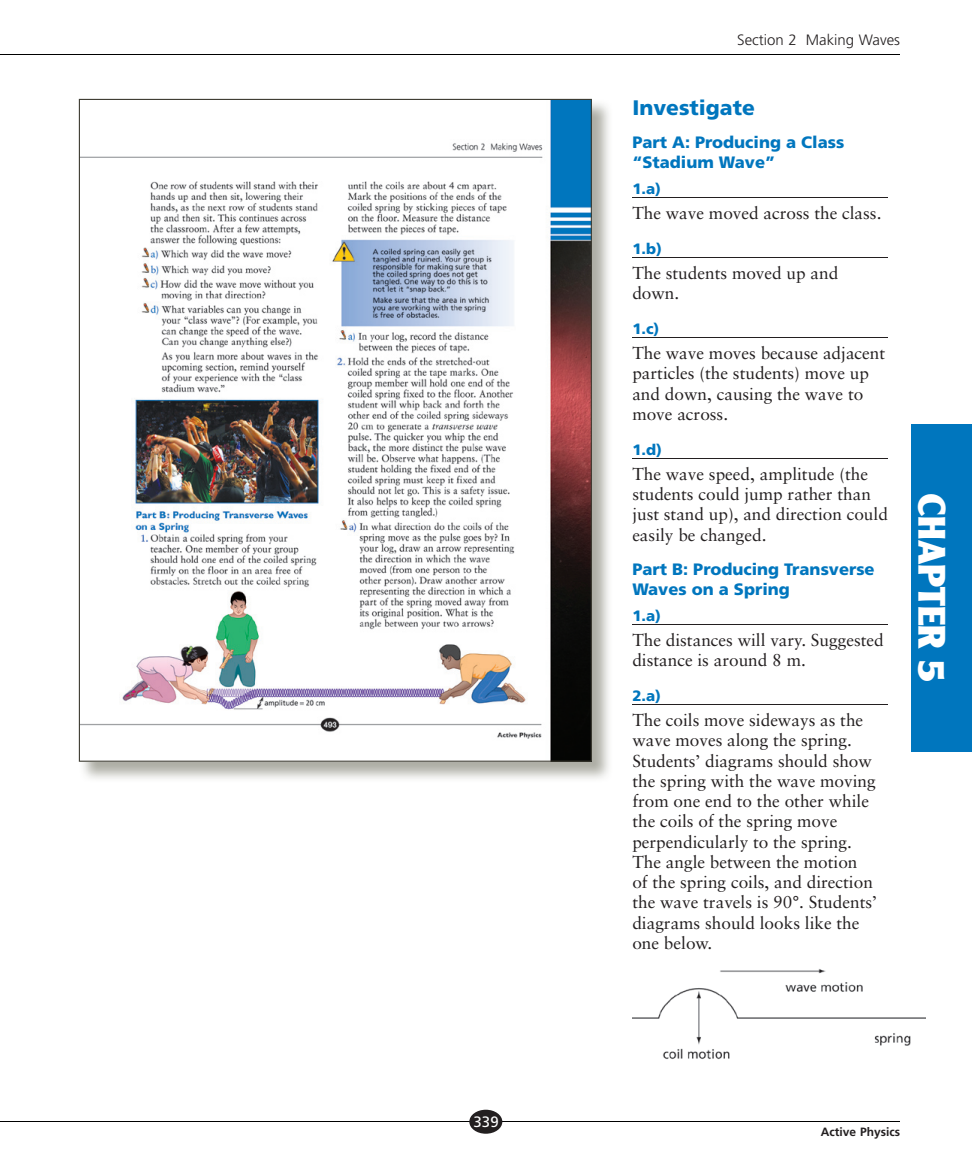
<style>
.page{position:relative;width:972px;height:1175px;background:#fff}
.page>*{position:absolute;margin:0;border:0;box-sizing:border-box;transform-origin:0 0}
.t1{font:900 37.5px "Clearface Gothic LH";color:#fff}
.t2{font:900 21px "Frutiger";color:#0076be}
.t3{font:17.25px/20.2px "Sabon";color:#231f20}
.t4{font:900 16.5px/19.5px "Frutiger";color:#0076be}
.t5{font:900 15px "Frutiger";color:#0076be}
.t6{font:300 15px "Frutiger";color:#231f20}
.t7{font:15px "Frutiger";color:#fff}
.t8{font:700 12px "Frutiger";color:#231f20}
</style>
<div class="page">
<hr style="left:0;top:1120px;width:900px;height:1px;background:#000">
<hr style="left:0;top:54px;width:900px;height:1px;background:#000">
<div style="left:469px;top:1109px;width:33px;height:24px;background:#231f20;border-radius:50%"></div>
<div style="left:911px;top:424px;width:61px;height:327px;background:#0076be"></div>
<hr style="left:632px;top:197px;width:256px;height:1px;background:#231f20">
<hr style="left:632px;top:257px;width:256px;height:1px;background:#231f20">
<hr style="left:632px;top:337px;width:256px;height:1px;background:#231f20">
<hr style="left:632px;top:458px;width:256px;height:1px;background:#231f20">
<hr style="left:632px;top:624px;width:256px;height:1px;background:#231f20">
<hr style="left:632px;top:704px;width:256px;height:1px;background:#231f20">
<img style="left:632px;top:969px;width:294px;height:91px">
<img style="left:79px;top:103px;width:530px;height:676px">
<svg style="left:79px;top:99px;width:513px;height:662px"></svg>
<p class="t7" style="left:474px;top:1112px;width:27px">339</p>
<p class="t6" style="left:737px;top:31px;width:164px">Section 2 Making Waves</p>
<p class="t2" style="left:632px;top:95px;width:124px">Investigate</p>
<p class="t4" style="left:632px;top:132px;width:214px">Part A: Producing a Class “Stadium Wave”</p>
<p class="t5" style="left:632px;top:180px;width:30px">1.a)</p>
<p class="t3" style="left:632px;top:202px;width:251px">The wave moved across the class.</p>
<p class="t5" style="left:632px;top:240px;width:31px">1.b)</p>
<p class="t3" style="left:632px;top:262px;width:208px">The students moved up and down.</p>
<p class="t5" style="left:632px;top:320px;width:29px">1.c)</p>
<p class="t3" style="left:632px;top:343px;width:254px">The wave moves because adjacent particles (the students) move up and down, causing the wave to move across.</p>
<p class="t5" style="left:632px;top:441px;width:31px">1.d)</p>
<p class="t3" style="left:632px;top:463px;width:257px">The wave speed, amplitude (the students could jump rather than just stand up), and direction could easily be changed.</p>
<p class="t4" style="left:632px;top:559px;width:244px">Part B: Producing Transverse<br>Waves on a Spring</p>
<p class="t5" style="left:632px;top:606px;width:30px">1.a)</p>
<p class="t3" style="left:632px;top:629px;width:253px">The distances will vary. Suggested distance is around 8 m.</p>
<p class="t5" style="left:632px;top:687px;width:30px">2.a)</p>
<p class="t3" style="left:632px;top:710px;width:246px">The coils move sideways as the wave moves along the spring.<br>Students’ diagrams should show the spring with the wave moving from one end to the other while the coils of the spring move perpendicularly to the spring.<br>The angle between the motion of the spring coils, and direction the wave travels is 90°. Students’ diagrams should looks like the one below.</p>
<h1 class="t1" style="left:955px;top:493px;width:190px;rotate:90deg">CHaPter 5</h1>
<p class="t8" style="left:821px;top:1124px;width:81px">Active Physics</p>
</div>
